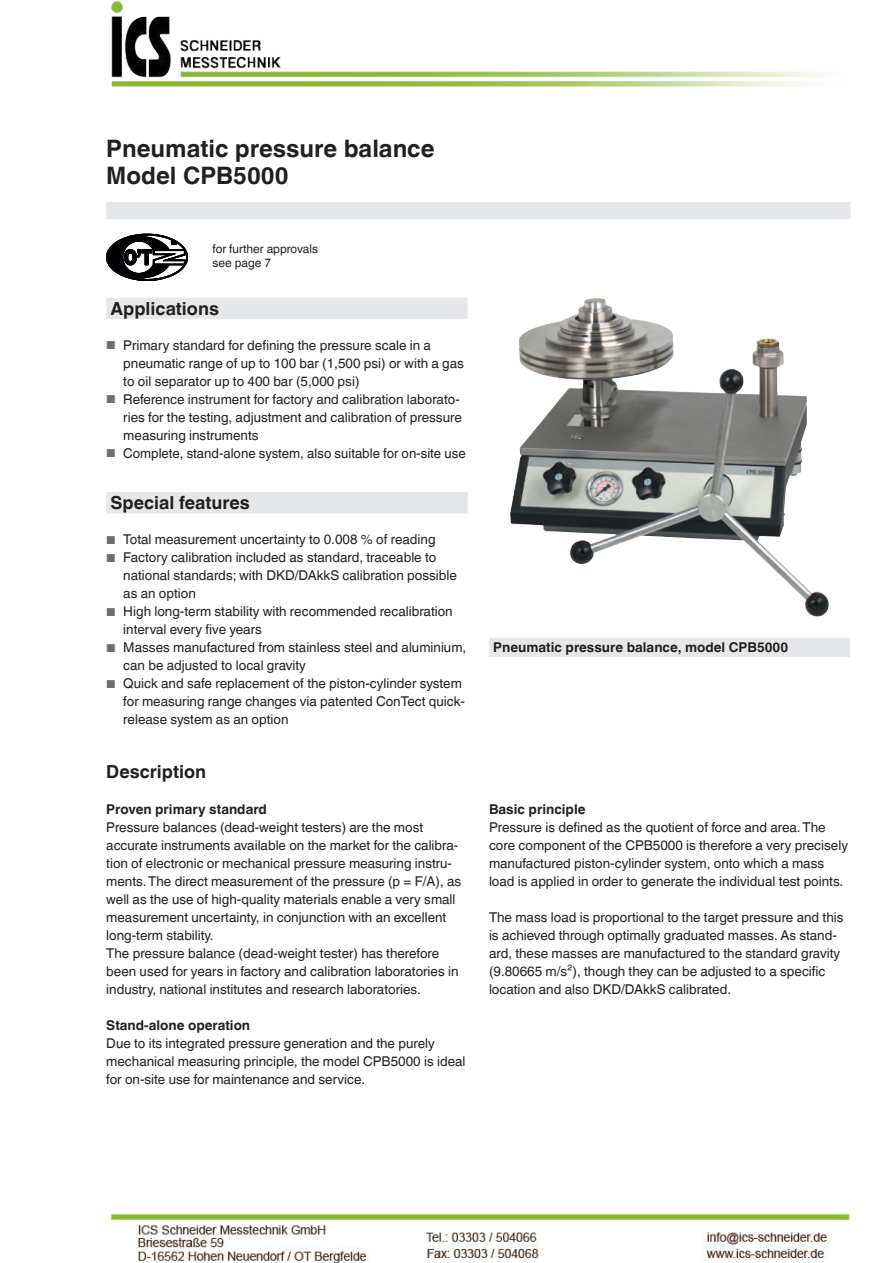
<style>
.page{position:relative;width:893px;height:1263px;background:#fff}
.page>*{position:absolute;margin:0;border:0;box-sizing:border-box;transform-origin:0 0}
.t1{font:700 24px/27px "Helvetica World";color:#231f20}
.t2{font:700 18px "Helvetica World";color:#231f20}
.t3{font:13.5px/18px "Helvetica World";color:#231f20}
.t4{font:700 13.5px "Helvetica World";color:#231f20}
.t5{font:12px/13.5px "Helvetica World";color:#231f20}
.s1{font-size:11.55px;color:#6d6e71}
</style>
<div class="page">
<div style="left:106px;top:202px;width:744px;height:17px;background:#e6e7e9"></div>
<svg style="left:106px;top:234px;width:82px;height:47px"></svg>
<div style="left:489px;top:638px;width:361px;height:19px;background:#e6e7e9"></div>
<img style="left:510px;top:298px;width:319px;height:319px">
<svg style="left:106px;top:298px;width:362px;height:215px"></svg>
<img style="left:111px;top:1px;width:718px;height:86px">
<img style="left:109px;top:1211px;width:742px;height:52px">
<h1 class="t1" style="left:106px;top:137px;width:330px">Pneumatic pressure balance<br>Model CPB5000</h1>
<p class="t5" style="left:213px;top:243px;width:107px">for further approvals see page 7</p>
<h2 class="t2" style="left:111px;top:302px;width:110px">Applications</h2>
<p class="t3" style="left:123px;top:336px;width:342px;text-indent:-17px"><span class="s1">■</span> Primary standard for defining the pressure scale in a pneumatic range of up to 100 bar (1,500 psi) or with a gas to oil separator up to 400 bar (5,000 psi)</p>
<p class="t3" style="left:123px;top:392px;width:340px;text-indent:-17px"><span class="s1">■</span> Reference instrument for factory and calibration laborato&shy;ries for the testing, adjustment and calibration of pressure measuring instruments</p>
<p class="t3" style="left:106px;top:446px;width:361px"><span class="s1">■</span> Complete, stand-alone system, also suitable for on-site use</p>
<h2 class="t2" style="left:111px;top:496px;width:141px">Special features</h2>
<p class="t3" style="left:106px;top:532px;width:331px"><span class="s1">■</span> Total measurement uncertainty to 0.008 % of reading</p>
<p class="t3" style="left:123px;top:550px;width:335px;text-indent:-17px"><span class="s1">■</span> Factory calibration included as standard, traceable to national standards; with DKD/DAkkS calibration possible as an option</p>
<p class="t3" style="left:123px;top:604px;width:331px;text-indent:-17px"><span class="s1">■</span> High long-term stability with recommended recalibration interval every five years</p>
<p class="t3" style="left:123px;top:640px;width:344px;text-indent:-17px"><span class="s1">■</span> Masses manufactured from stainless steel and aluminium, can be adjusted to local gravity</p>
<p class="t3" style="left:123px;top:676px;width:343px;text-indent:-17px"><span class="s1">■</span> Quick and safe replacement of the piston-cylinder system for measuring range changes via patented ConTect quick&shy;release system as an option</p>
<h2 class="t2" style="left:106px;top:765px;width:101px">Description</h2>
<p class="t4" style="left:106px;top:804px;width:162px">Proven primary standard</p>
<p class="t3" style="left:106px;top:820px;width:356px">Pressure balances (dead-weight testers) are the most accurate instruments available on the market for the calibra&shy;tion of electronic or mechanical pressure measuring instru&shy;ments. The direct measurement of the pressure (p = F/A), as well as the use of high-quality materials enable a very small measurement uncertainty, in conjunction with an excellent long-term stability.<br>The pressure balance (dead-weight tester) has therefore been used for years in factory and calibration laboratories in industry, national institutes and research laboratories.</p>
<p class="t4" style="left:106px;top:1020px;width:145px">Stand-alone operation</p>
<p class="t3" style="left:106px;top:1036px;width:361px">Due to its integrated pressure generation and the purely mechanical measuring principle, the model CPB5000 is ideal for on-site use for maintenance and service.</p>
<p class="t4" style="left:493px;top:642px;width:296px">Pneumatic pressure balance, model CPB5000</p>
<p class="t4" style="left:489px;top:804px;width:98px">Basic principle</p>
<p class="t3" style="left:489px;top:819px;width:361px">Pressure is defined as the quotient of force and area. The core component of the CPB5000 is therefore a very precisely manufactured piston-cylinder system, onto which a mass load is applied in order to generate the individual test points.</p>
<p class="t3" style="left:489px;top:910px;width:356px">The mass load is proportional to the target pressure and this is achieved through optimally graduated masses. As stand&shy;ard, these masses are manufactured to the standard gravity (9.80665 m/s²), though they can be adjusted to a specific location and also DKD/DAkkS calibrated.</p>
</div>
